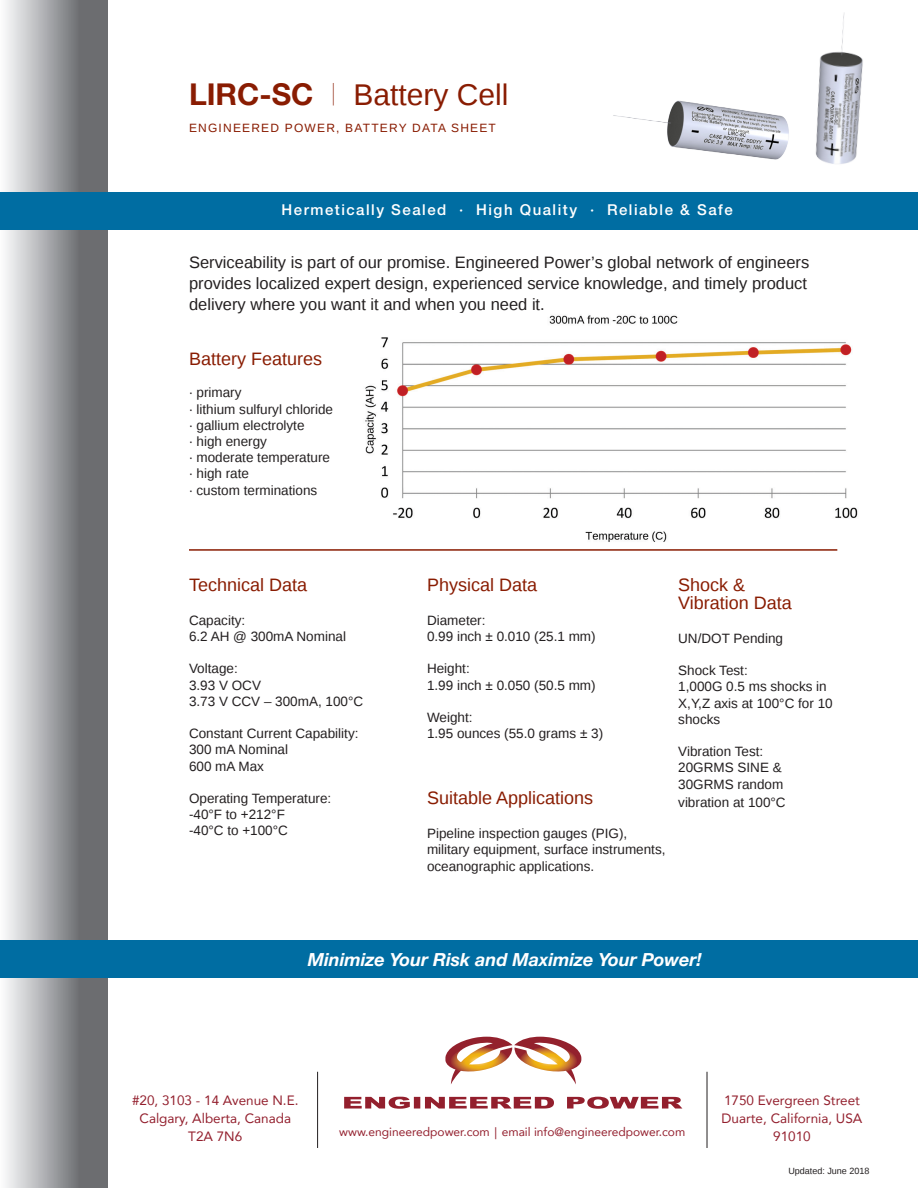
<style>
.page{position:relative;width:918px;height:1188px;background:#fff}
.page>*{position:absolute;margin:0;border:0;box-sizing:border-box;transform-origin:0 0}
.t1{font:30px "Liberation Sans";color:#891c02}
.t2{font:18px/18px "Liberation Sans";color:#891c02}
.t3{font:italic 700 18px "Helvetica Neue";color:#fff}
.t4{font:16.5px/21px "Liberation Sans";color:#231f20}
.t5{font:500 15px "Helvetica Neue LT Std";letter-spacing:.1em;color:#fff}
.t6{font:13.5px/16.2px "Liberation Sans";color:#231f20}
.t7{font:13.5px "Avenir";color:#931f2d}
.t8{font:12px "Avenir";color:#931f2d}
.t9{font:12px "Liberation Sans";letter-spacing:.1em;color:#891c02}
.t10{font:9px "Liberation Sans";color:#231f20}
.s1{font-family:"Helvetica Neue";font-weight:700}
.s2{font-family:"Helvetica Neue"}
</style>
<div class="page">
<svg style="left:6px;top:0;width:102px;height:1188px;background:#9e9fa2"></svg>
<hr style="left:707px;top:1072px;width:1px;height:76px;background:#231f20">
<hr style="left:317px;top:1072px;width:1px;height:76px;background:#231f20">
<svg style="left:445px;top:1037px;width:136px;height:47px"></svg>
<svg style="left:344px;top:1097px;width:338px;height:12px"></svg>
<div style="left:0;top:192px;width:918px;height:38px;background:#006da2"></div>
<div style="left:0;top:940px;width:918px;height:38px;background:#006da2"></div>
<hr style="left:189px;top:549px;width:648px;height:2px;background:#891c02">
<img style="left:613px;top:100px;width:176px;height:60px">
<img style="left:815px;top:13px;width:48px;height:151px">
<img style="left:365px;top:315px;width:493px;height:227px">
<p class="t1" style="left:189px;top:77px;width:321px"><span class="s1">LIRC-SC</span> <span class="s2">|</span> Battery Cell</p>
<p class="t9" style="left:189px;top:121px;width:308px">ENGINEERED POWER, BATTERY DATA SHEET</p>
<p class="t5" style="left:282px;top:201px;width:453px">Hermetically Sealed · High Quality · Reliable &amp; Safe</p>
<p class="t4" style="left:189px;top:252px;width:622px">Serviceability is part of our promise. Engineered Power’s global network of engineers provides localized expert design, experienced service knowledge, and timely product delivery where you want it and when you need it.</p>
<p class="t2" style="left:189px;top:350px;width:135px">Battery Features</p>
<p class="t6" style="left:189px;top:385px;width:54px">· primary</p>
<p class="t6" style="left:189px;top:401px;width:146px">· lithium sulfuryl chloride</p>
<p class="t6" style="left:189px;top:418px;width:117px">· gallium electrolyte</p>
<p class="t6" style="left:189px;top:434px;width:80px">· high energy</p>
<p class="t6" style="left:189px;top:450px;width:143px">· moderate temperature</p>
<p class="t6" style="left:189px;top:466px;width:62px">· high rate</p>
<p class="t6" style="left:189px;top:482px;width:130px">· custom terminations</p>
<p class="t2" style="left:189px;top:576px;width:120px">Technical Data</p>
<p class="t6" style="left:189px;top:613px;width:58px">Capacity:</p>
<p class="t6" style="left:189px;top:629px;width:159px">6.2 AH @ 300mA Nominal</p>
<p class="t6" style="left:189px;top:661px;width:50px">Voltage:</p>
<p class="t6" style="left:189px;top:677px;width:176px">3.93 V OCV<br>3.73 V CCV – 300mA, 100°C</p>
<p class="t6" style="left:189px;top:726px;width:171px">Constant Current Capability:</p>
<p class="t6" style="left:189px;top:742px;width:101px">300 mA Nominal</p>
<p class="t6" style="left:189px;top:758px;width:77px">600 mA Max</p>
<p class="t6" style="left:189px;top:791px;width:144px">Operating Temperature: -40°F to +212°F<br>-40°C to +100°C</p>
<p class="t2" style="left:427px;top:576px;width:112px">Physical Data</p>
<p class="t6" style="left:427px;top:613px;width:60px">Diameter:</p>
<p class="t6" style="left:427px;top:629px;width:170px">0.99 inch ± 0.010 (25.1 mm)</p>
<p class="t6" style="left:427px;top:661px;width:44px">Height:</p>
<p class="t6" style="left:427px;top:677px;width:170px">1.99 inch ± 0.050 (50.5 mm)</p>
<p class="t6" style="left:427px;top:710px;width:47px">Weight:</p>
<p class="t6" style="left:427px;top:726px;width:178px">1.95 ounces (55.0 grams ± 3)</p>
<p class="t2" style="left:427px;top:790px;width:168px">Suitable Applications</p>
<p class="t6" style="left:427px;top:826px;width:240px">Pipeline inspection gauges (PIG), military equipment, surface instruments, oceanographic applications.</p>
<p class="t2" style="left:678px;top:576px;width:115px">Shock &amp;<br>Vibration Data</p>
<p class="t6" style="left:678px;top:631px;width:106px">UN/DOT Pending</p>
<p class="t6" style="left:678px;top:663px;width:71px">Shock Test:</p>
<p class="t6" style="left:678px;top:679px;width:156px">1,000G 0.5 ms shocks in<br>X,Y,Z axis at 100°C for 10 shocks</p>
<p class="t6" style="left:678px;top:744px;width:87px">Vibration Test:</p>
<p class="t6" style="left:678px;top:760px;width:107px">20GRMS SINE &amp;<br>30GRMS random</p>
<p class="t6" style="left:678px;top:794px;width:109px">vibration at 100°C</p>
<p class="t3" style="left:308px;top:949px;width:395px">Minimize Your Risk and Maximize Your Power!</p>
<p class="t7" style="left:132px;top:1089px;width:168px">#20, 3103 - 14 Avenue N.E.</p>
<p class="t7" style="left:140px;top:1107px;width:153px">Calgary, Alberta, Canada</p>
<p class="t7" style="left:188px;top:1125px;width:56px">T2A 7N6</p>
<p class="t8" style="left:339px;top:1122px;width:348px">www.engineeredpower.com︱email info@engineeredpower.com</p>
<p class="t7" style="left:724px;top:1089px;width:137px">1750 Evergreen Street</p>
<p class="t7" style="left:722px;top:1107px;width:142px">Duarte, California, USA</p>
<p class="t7" style="left:773px;top:1125px;width:39px">91010</p>
<p class="t10" style="left:788px;top:1166px;width:83px">Updated: June 2018</p>
</div>
